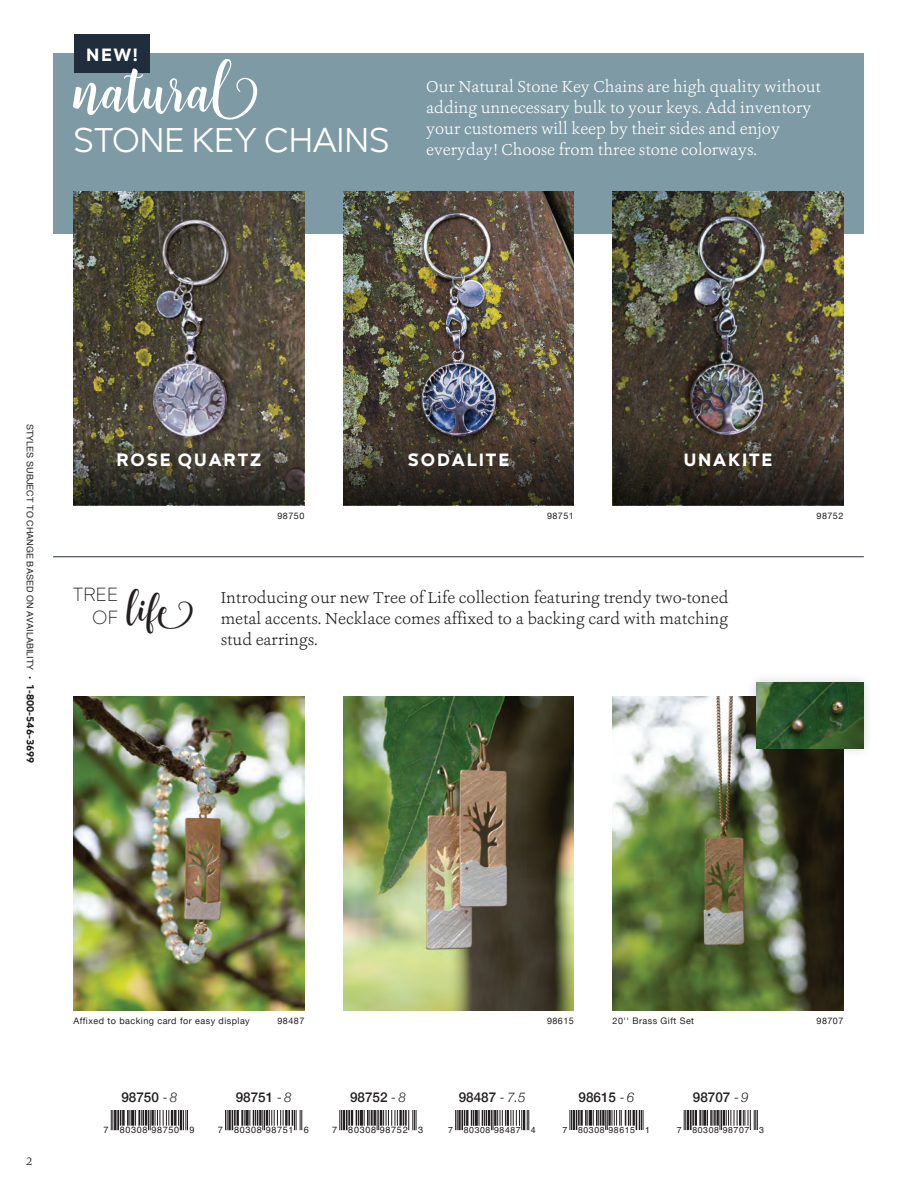
<style>
.page{position:relative;width:917px;height:1187px;background:#fff}
.page>*{position:absolute;margin:0;border:0;box-sizing:border-box;transform-origin:0 0}
.t1{font:67.65px "Brilliant";color:#fff}
.t2{font:45px "Brilliant";color:#231f20}
.t3{font:35.1px "Mirai";color:#fff}
.t4{font:300 19.5px/23.4px "Mirai";letter-spacing:.005em;color:#231f20;text-align:right}
.t5{font:700 18.3px "Mirai";letter-spacing:.105em;color:#fff}
.t6{font:300 16.5px/21px "Ashbury";color:#fff}
.t7{font:300 16.5px/21px "Ashbury";color:#231f20;text-align:justify}
.t8{font:500 13.5px "Helvetica Neue";color:#231f20}
.t9{font:300 12px "Ashbury";color:#231f20}
.t10{font:9.15px "Helvetica";letter-spacing:.07em;color:#231f20}
.t11{font:9px "Helvetica Neue";letter-spacing:.05em;color:#231f20}
.t12{font:9px "Helvetica";letter-spacing:.005em;color:#231f20}
.t13{font:8.7px "Helvetica";letter-spacing:.07em;color:#231f20}
.s1{font-family:"Mirai";font-weight:700;font-size:10.5px}
.s2{font-weight:300;font-style:italic}
</style>
<div class="page">
<div style="left:53px;top:53px;width:810px;height:180px;background:#7d9aa5"></div>
<img style="left:612px;top:191px;width:231px;height:243px">
<img style="left:612px;top:696px;width:231px;height:314px">
<img style="left:343px;top:191px;width:230px;height:243px">
<img style="left:343px;top:696px;width:230px;height:314px">
<img style="left:74px;top:191px;width:230px;height:243px">
<img style="left:74px;top:696px;width:230px;height:314px">
<svg style="left:74px;top:434px;width:230px;height:71px;background:#3f3b31"></svg>
<svg style="left:343px;top:434px;width:230px;height:71px;background:#373027"></svg>
<svg style="left:612px;top:434px;width:231px;height:71px;background:#312a22"></svg>
<div style="left:74px;top:34px;width:75px;height:39px;background:#1f2d3d"></div>
<hr style="left:53px;top:556px;width:810px;height:1px;background:#212e3e">
<div style="left:746px;top:672px;width:127px;height:86px;background:#231f20;opacity:.17"></div>
<img style="left:755px;top:682px;width:108px;height:66px">
<svg style="left:111px;top:1110px;width:2px;height:19px"></svg>
<hr style="left:114px;top:1109px;width:2px;height:20px;background:#231f20">
<hr style="left:117px;top:1109px;width:2px;height:20px;background:#231f20">
<svg style="left:120px;top:1110px;width:1px;height:15px"></svg>
<hr style="left:122px;top:1109px;width:3px;height:16px;background:#231f20">
<svg style="left:127px;top:1110px;width:61px;height:19px"></svg>
<svg style="left:339px;top:1110px;width:77px;height:19px"></svg>
<svg style="left:569px;top:1110px;width:3px;height:19px"></svg>
<hr style="left:572px;top:1109px;width:2px;height:20px;background:#231f20">
<hr style="left:575px;top:1109px;width:2px;height:20px;background:#231f20">
<svg style="left:578px;top:1110px;width:56px;height:19px"></svg>
<hr style="left:635px;top:1109px;width:2px;height:20px;background:#231f20">
<hr style="left:638px;top:1109px;width:2px;height:20px;background:#231f20">
<svg style="left:641px;top:1110px;width:2px;height:19px"></svg>
<svg style="left:683px;top:1110px;width:3px;height:19px"></svg>
<hr style="left:686px;top:1109px;width:3px;height:20px;background:#231f20">
<hr style="left:689px;top:1109px;width:2px;height:20px;background:#231f20">
<svg style="left:692px;top:1110px;width:65px;height:19px"></svg>
<svg style="left:225px;top:1110px;width:3px;height:19px"></svg>
<hr style="left:228px;top:1109px;width:3px;height:20px;background:#231f20">
<hr style="left:231px;top:1109px;width:2px;height:20px;background:#231f20">
<svg style="left:234px;top:1110px;width:1px;height:15px"></svg>
<hr style="left:236px;top:1109px;width:3px;height:16px;background:#231f20">
<svg style="left:241px;top:1110px;width:61px;height:19px"></svg>
<svg style="left:455px;top:1110px;width:2px;height:19px"></svg>
<hr style="left:458px;top:1109px;width:2px;height:20px;background:#231f20">
<hr style="left:461px;top:1109px;width:2px;height:20px;background:#231f20">
<svg style="left:463px;top:1110px;width:66px;height:19px"></svg>
<p class="t5" style="left:86px;top:40px;width:53px">NEW!</p>
<p class="t1" style="left:74px;top:46px;width:186px">natural</p>
<p class="t3" style="left:74px;top:114px;width:317px">STONE KEY CHAINS</p>
<p class="t6" style="left:426px;top:76px;width:396px">Our Natural Stone Key Chains are high quality without adding unnecessary bulk to your keys. Add inventory your customers will keep by their sides and enjoy everyday! Choose from three stone colorways.</p>
<p class="t12" style="left:37px;top:423px;width:341px;rotate:90deg">STYLES SUBJECT TO CHANGE BASED ON AVAILABILITY • <span class="s1">1-800-546-3699</span></p>
<p class="t5" style="left:116px;top:445px;width:147px">ROSE QUARTZ</p>
<p class="t5" style="left:407px;top:445px;width:103px">SODALITE</p>
<p class="t5" style="left:683px;top:445px;width:90px">UNAKITE</p>
<p class="t4" style="left:73px;top:580px;width:47px">TREE<br>OF</p>
<p class="t2" style="left:126px;top:579px;width:68px">life</p>
<p class="t11" style="left:277px;top:509px;width:28px">98750</p>
<p class="t11" style="left:547px;top:509px;width:28px">98751</p>
<p class="t7" style="left:220px;top:587px;width:509px">Introducing our new Tree of Life collection featuring trendy two-toned metal accents. Necklace comes affixed to a backing card with matching stud earrings.</p>
<p class="t11" style="left:816px;top:509px;width:28px">98752</p>
<p class="t9" style="left:26px;top:1153px;width:8px">2</p>
<p class="t11" style="left:74px;top:1013px;width:178px">Affixed to backing card for easy display</p>
<p class="t11" style="left:612px;top:1013px;width:83px">20'' Brass Gift Set</p>
<p class="t11" style="left:277px;top:1013px;width:28px">98487</p>
<p class="t11" style="left:547px;top:1013px;width:28px">98615</p>
<p class="t8" style="left:121px;top:1085px;width:57px">98750 <span class="s2">- 8</span></p>
<p class="t8" style="left:236px;top:1085px;width:57px">98751 <span class="s2">- 8</span></p>
<p class="t8" style="left:350px;top:1085px;width:57px">98752 <span class="s2">- 8</span></p>
<p class="t8" style="left:458px;top:1085px;width:69px">98487 <span class="s2">- 7.5</span></p>
<p class="t8" style="left:578px;top:1085px;width:57px">98615 <span class="s2">- 6</span></p>
<p class="t8" style="left:692px;top:1085px;width:57px">98707 <span class="s2">- 9</span></p>
<p class="t10" style="left:103px;top:1122px;width:92px">7 80308 98750 9</p>
<p class="t10" style="left:218px;top:1122px;width:92px">7 80308 98751 6</p>
<p class="t10" style="left:332px;top:1122px;width:92px">7 80308 98752 3</p>
<p class="t13" style="left:448px;top:1122px;width:89px">7 80308 98487 4</p>
<p class="t13" style="left:562px;top:1122px;width:89px">7 80308 98615 1</p>
<p class="t13" style="left:676px;top:1122px;width:89px">7 80308 98707 3</p>
<p class="t11" style="left:816px;top:1013px;width:28px">98707</p>
</div>
